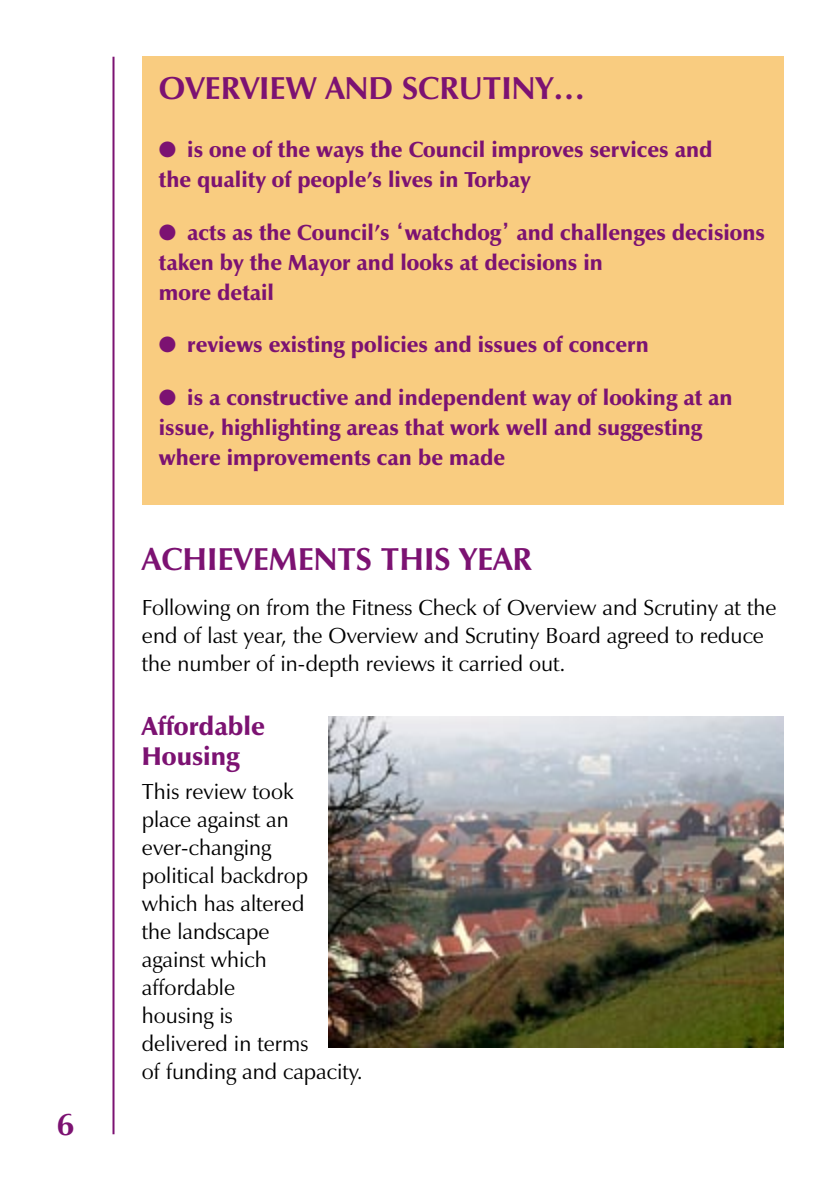
<style>
.page{position:relative;width:840px;height:1191px;background:#fff}
.page>*{position:absolute;margin:0;border:0;box-sizing:border-box;transform-origin:0 0}
.t1{font:700 32px "Zapf Humanist 601 BT";color:#7c1272}
.t2{font:900 26px/30px "Zapf Humanist 601 BT";color:#7c1272}
.t3{font:900 22px/30px "Zapf Humanist 601 BT";color:#7c1272}
.t4{font:22px/28px "Zapf Humanist 601 BT";color:#000}
.t5{font:22px "Zapf Dingbats";color:#7c1272}
.s1{font-family:"Humanist 970 BT Roman C";font-weight:400}
</style>
<div class="page">
<hr style="left:112px;top:57px;width:2px;height:1077px;background:#7c1272">
<div style="left:142px;top:57px;width:640px;height:448px;background:#f9cc80"></div>
<img style="left:328px;top:716px;width:454px;height:331px">
<h1 class="t1" style="left:159px;top:68px;width:427px">OVERVIEW AN D SCRUT INY…</h1>
<p class="t3" style="left:159px;top:134px;width:554px;text-indent:28px">is one of the ways the Council improves services and the quality of people’s lives in Torbay</p>
<p class="t3" style="left:159px;top:217px;width:607px;text-indent:28px">acts as the Council’s <span class="s1">‘</span>watchdog<span class="s1">’</span> and challenges decisions taken by the Mayor and looks at decisions in<br>more detail</p>
<p class="t3" style="left:187px;top:330px;width:462px">reviews existing policies and issues of concern</p>
<p class="t3" style="left:159px;top:383px;width:575px;text-indent:28px">is a constructive and independent way of looking at an issue, highlighting areas that work well and suggesting where improvements can be made</p>
<p class="t5" style="left:159px;top:139px;width:19px">●</p>
<p class="t5" style="left:159px;top:222px;width:19px">●</p>
<p class="t5" style="left:159px;top:334px;width:19px">●</p>
<p class="t5" style="left:159px;top:387px;width:19px">●</p>
<h1 class="t1" style="left:142px;top:539px;width:23px">ACH</h1>
<h1 class="t1" style="left:207px;top:539px;width:66px">IEVEMENTS</h1>
<h1 class="t1" style="left:380px;top:539px;width:145px">TH IS YEAR</h1>
<p class="t4" style="left:142px;top:593px;width:635px">Following on from the Fitness Check of Overview and Scrutiny at the end of last year, the Overview and Scrutiny Board agreed to reduce the number of in-depth reviews it carried out.</p>
<p class="t2" style="left:142px;top:711px;width:125px">Affordable<br>Housing</p>
<p class="t4" style="left:142px;top:777px;width:222px">This review took<br>place against an ever-changing<br>political backdrop which has altered<br>the landscape<br>against which affordable<br>housing is<br>delivered in terms<br>of funding and capacity.</p>
</div>
